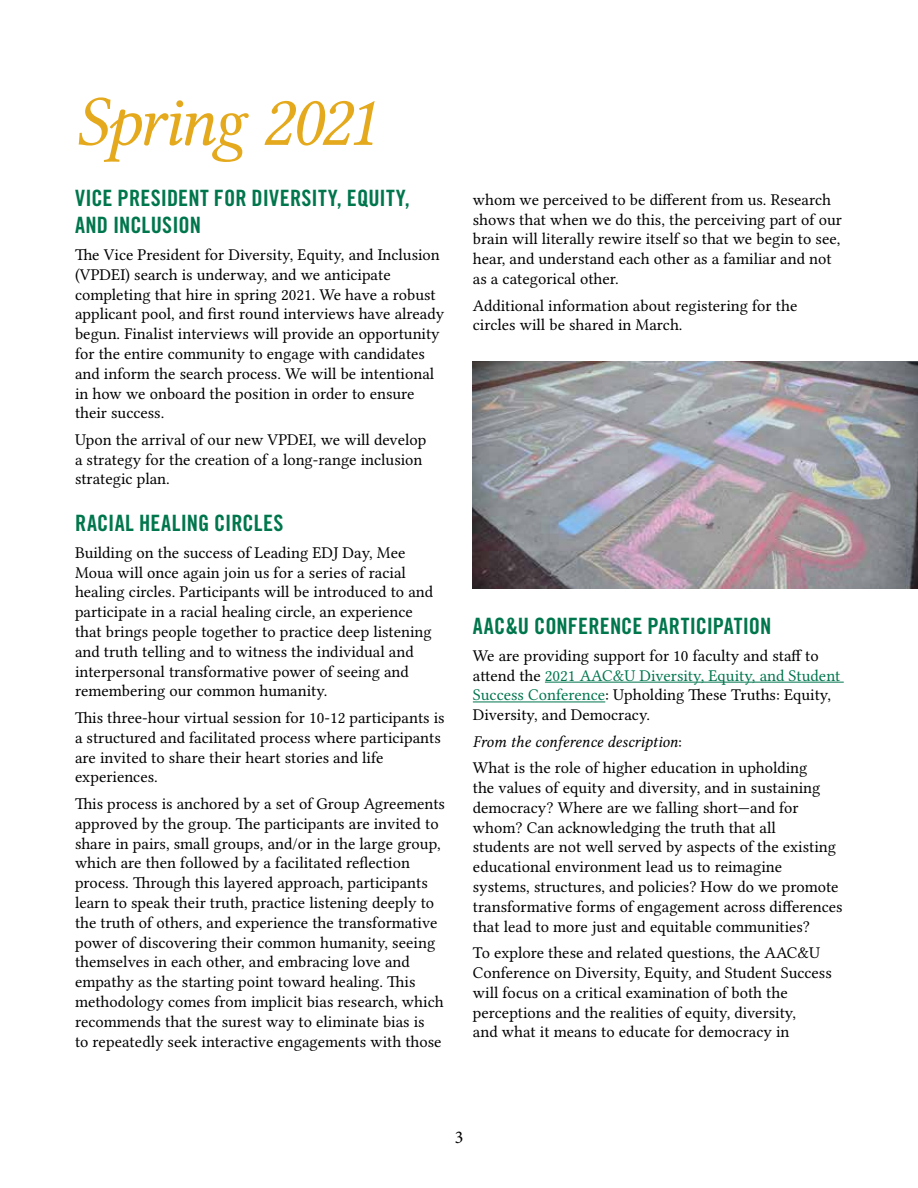
<style>
.page{position:relative;width:918px;height:1188px;background:#fff}
.page>*{position:absolute;margin:0;border:0;box-sizing:border-box;transform-origin:0 0}
.t1{font:72px "Lin Libertine OI";letter-spacing:-.04em;color:#e4a91c}
.t2{font:22.5px/27px "Trade Gothic LT Std Bd Cn 20";letter-spacing:.005em;color:#00764d}
.t3{font:18px "Minion Pro";color:#000}
.t4{font:16.5px/19.8px "Lin Libertine O";color:#000}
.t5{font:16.5px "Lin Libertine OI";color:#000}
.s1{color:#00764d}
.s2{font-family:"Lin Libertine O"}
</style>
<div class="page">
<hr style="left:545px;top:682px;width:299px;height:1px;background:#00764d">
<hr style="left:473px;top:702px;width:132px;height:1px;background:#00764d">
<img style="left:473px;top:362px;width:445px;height:227px">
<h1 class="t1" style="left:75px;top:81px;width:303px">Spring 2021</h1>
<h2 class="t2" style="left:75px;top:185px;width:336px">VICE PRESIDENT FOR DIVERSITY, EQUITY,<br>AND INCLUSION</h2>
<p class="t4" style="left:75px;top:243px;width:371px">The Vice President for Diversity, Equity, and Inclusion (VPDEI) search is underway, and we anticipate completing that hire in spring 2021. We have a robust applicant pool, and first round interviews have already begun. Finalist interviews will provide an opportunity for the entire community to engage with candidates and inform the search process. We will be intentional in how we onboard the position in order to ensure their success.</p>
<p class="t4" style="left:75px;top:428px;width:353px">Upon the arrival of our new VPDEI, we will develop a strategy for the creation of a long-range inclusion strategic plan.</p>
<h2 class="t2" style="left:75px;top:510px;width:210px">RACIAL HEALING CIRCLES</h2>
<p class="t4" style="left:75px;top:541px;width:360px">Building on the success of Leading EDJ Day, Mee Moua will once again join us for a series of racial healing circles. Participants will be introduced to and participate in a racial healing circle, an experience that brings people together to practice deep listening and truth telling and to witness the individual and interpersonal transformative power of seeing and remembering our common humanity.</p>
<p class="t4" style="left:75px;top:706px;width:371px">This three-hour virtual session for 10-12 participants is a structured and facilitated process where participants are invited to share their heart stories and life experiences.</p>
<p class="t4" style="left:75px;top:792px;width:372px">This process is anchored by a set of Group Agreements approved by the group. The participants are invited to share in pairs, small groups, and/or in the large group, which are then followed by a facilitated reflection process. Through this layered approach, participants learn to speak their truth, practice listening deeply to the truth of others, and experience the transformative power of discovering their common humanity, seeing themselves in each other, and embracing love and empathy as the starting point toward healing. This methodology comes from implicit bias research, which recommends that the surest way to eliminate bias is<br>to repeatedly seek interactive engagements with those</p>
<p class="t4" style="left:473px;top:188px;width:371px">whom we perceived to be different from us. Research shows that when we do this, the perceiving part of our brain will literally rewire itself so that we begin to see, hear, and understand each other as a familiar and not as a categorical other.</p>
<p class="t4" style="left:473px;top:294px;width:326px">Additional information about registering for the circles will be shared in March.</p>
<h2 class="t2" style="left:473px;top:612px;width:300px">AAC&amp;U CONFERENCE PARTICIPATION</h2>
<p class="t4" style="left:473px;top:644px;width:369px">We are providing support for 10 faculty and staff to attend the <span class="s1">2021 AAC&amp;U Diversity, Equity, and Student Success Conference</span>: Upholding These Truths: Equity, Diversity, and Democracy.</p>
<p class="t5" style="left:473px;top:732px;width:211px">From the conference description<span class="s2">:</span></p>
<p class="t4" style="left:473px;top:756px;width:371px">What is the role of higher education in upholding<br>the values of equity and diversity, and in sustaining democracy? Where are we falling short—and for whom? Can acknowledging the truth that all<br>students are not well served by aspects of the existing educational environment lead us to reimagine systems, structures, and policies? How do we promote transformative forms of engagement across differences that lead to more just and equitable communities?</p>
<p class="t4" style="left:473px;top:941px;width:360px">To explore these and related questions, the AAC&amp;U Conference on Diversity, Equity, and Student Success will focus on a critical examination of both the perceptions and the realities of equity, diversity,<br>and what it means to educate for democracy in</p>
<p class="t3" style="left:455px;top:1125px;width:10px">3</p>
</div>
